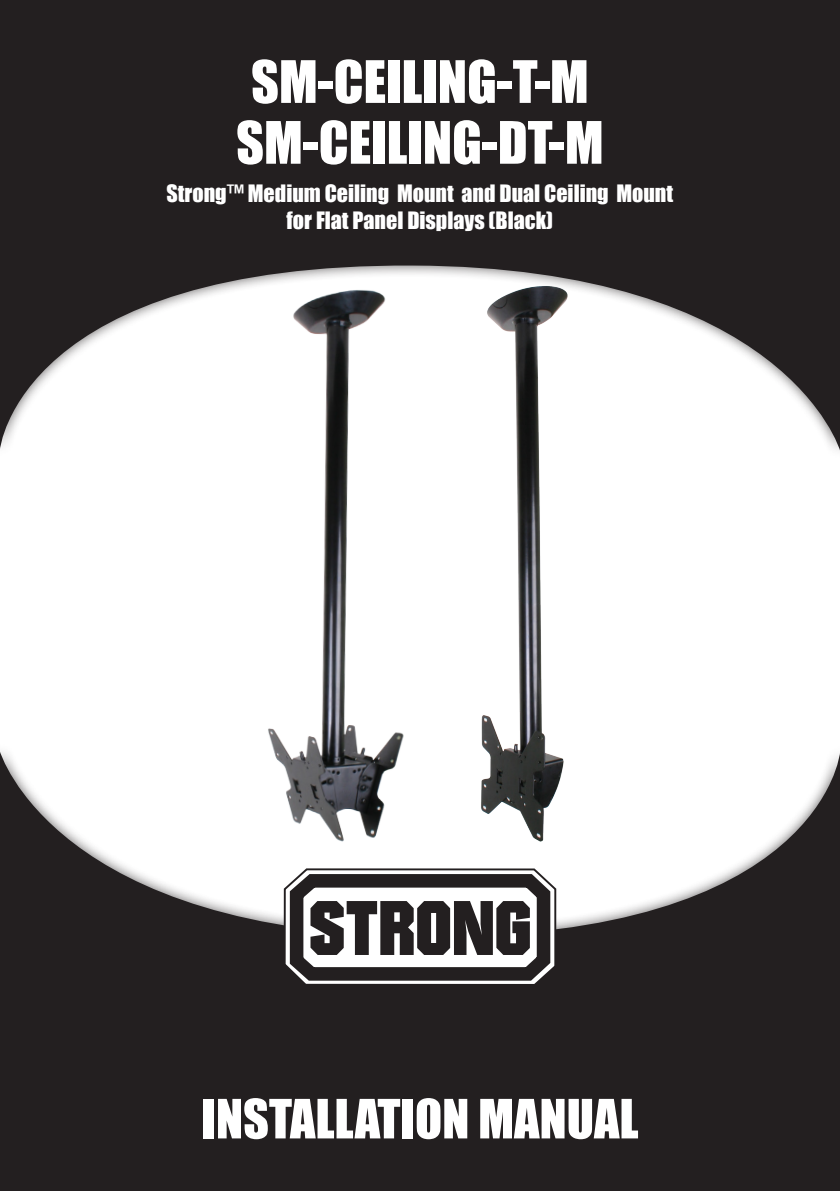
<style>
.page{position:relative;width:840px;height:1191px;background:#fff}
.page>*{position:absolute;margin:0;border:0;box-sizing:border-box;transform-origin:0 0}
.t1{font:54px "Impact";color:#fff}
.t2{font:50px "Impact";color:#fff}
.t3{font:22px/26.4px "Impact";color:#fff;text-align:center}
</style>
<div class="page">
<div style="left:0;top:0;width:839px;height:450px;background:#231f20"></div>
<img style="left:641px;top:149px;width:67px;height:301px">
<img style="left:30px;top:147px;width:611px;height:595px">
<div style="left:0;top:742px;width:839px;height:449px;background:#231f20;opacity:.75"></div>
<svg style="left:0;top:751px;width:839px;height:440px;fill:#231f20"></svg>
<svg style="left:282px;top:861px;width:275px;height:126px"></svg>
<p class="t1" style="left:251px;top:40px;width:339px">SM-CEILING-T-M</p>
<p class="t1" style="left:236px;top:101px;width:369px">SM-CEILING-DT-M</p>
<p class="t3" style="left:166px;top:180px;width:508px">Strong™ Medium Ceiling Mount and Dual Ceiling Mount for Flat Panel Displays (Black)</p>
<p class="t2" style="left:201px;top:1080px;width:438px">INSTALLATION MANUAL</p>
</div>
